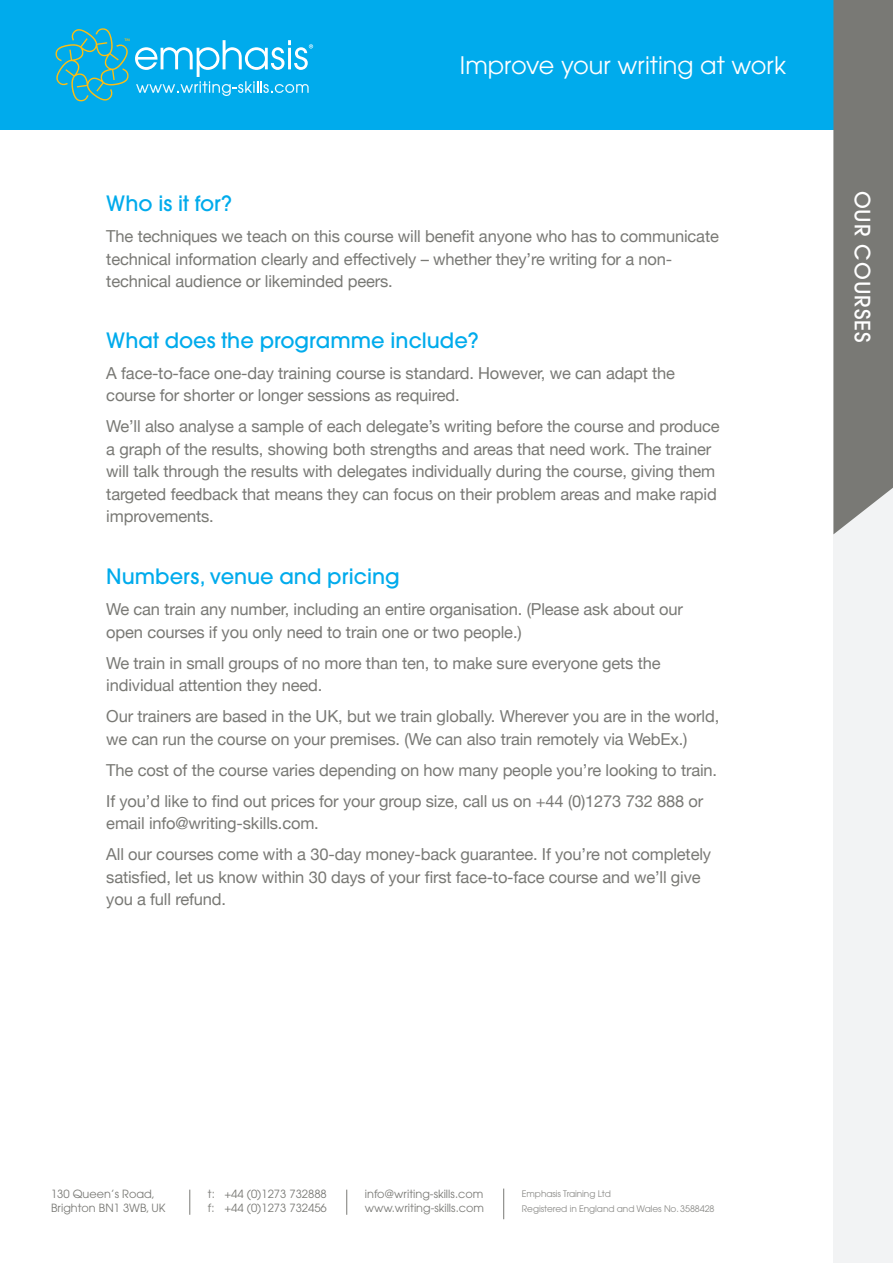
<style>
.page{position:relative;width:893px;height:1263px;background:#fff}
.page>*{position:absolute;margin:0;border:0;box-sizing:border-box;transform-origin:0 0}
.t1{font:24px "Avant Garde";color:#fff}
.t2{font:500 21px "Avant Garde";color:#00abec}
.t3{font:500 21px "Avant Garde";letter-spacing:.05em;color:#fff}
.t4{font:16.5px/22.5px "Helvetica Neue";letter-spacing:-.01em;color:#797975}
.t5{font:11.25px/13.5px "Avant Garde";color:#797975}
.t6{font:9px/15px "Avant Garde";letter-spacing:-.01em;color:#8b8b88}
</style>
<div class="page">
<div style="left:833px;top:0;width:60px;height:1263px;background:#f2f3f4"></div>
<div style="left:0;top:0;width:893px;height:130px;background:#00abec"></div>
<svg style="left:190px;top:1189px;width:1px;height:26px"></svg>
<svg style="left:346px;top:1189px;width:1px;height:26px"></svg>
<hr style="left:503px;top:1188px;width:1px;height:31px;background:#797975">
<svg style="left:833px;top:0;width:60px;height:534px;background:#7f817d"></svg>
<svg style="left:55px;top:28px;width:258px;height:74px"></svg>
<h1 class="t1" style="left:460px;top:51px;width:328px">Improve your writing at work</h1>
<p class="t2" style="left:106px;top:191px;width:127px">Who is it for?</p>
<p class="t4" style="left:106px;top:226px;width:614px">The techniques we teach on this course will benefit anyone who has to communicate technical information clearly and effectively – whether they’re writing for a non&shy;technical audience or likeminded peers.</p>
<p class="t2" style="left:106px;top:327px;width:374px">What does the programme include?</p>
<p class="t4" style="left:106px;top:363px;width:570px">A face-to-face one-day training course is standard. However, we can adapt the course for shorter or longer sessions as required.</p>
<p class="t4" style="left:106px;top:416px;width:615px">We’ll also analyse a sample of each delegate’s writing before the course and produce a graph of the results, showing both strengths and areas that need work. The trainer will talk through the results with delegates individually during the course, giving them targeted feedback that means they can focus on their problem areas and make rapid improvements.</p>
<p class="t2" style="left:106px;top:564px;width:295px">Numbers, venue and pricing</p>
<p class="t4" style="left:106px;top:599px;width:578px">We can train any number, including an entire organisation. (Please ask about our open courses if you only need to train one or two people.)</p>
<p class="t4" style="left:106px;top:653px;width:556px">We train in small groups of no more than ten, to make sure everyone gets the individual attention they need.</p>
<p class="t4" style="left:106px;top:706px;width:614px">Our trainers are based in the UK, but we train globally. Wherever you are in the world, we can run the course on your premises. (We can also train remotely via WebEx.)</p>
<p class="t4" style="left:106px;top:755px;width:612px;line-height:31px">The cost of the course varies depending on how many people you’re looking to train.<br>If you’d like to find out prices for your group size, call us on +44 (0)1273 732 888 or</p>
<p class="t4" style="left:106px;top:809px;width:606px;line-height:31px">email info@writing-skills.com.<br>All our courses come with a 30-day money-back guarantee. If you’re not completely</p>
<p class="t4" style="left:106px;top:867px;width:596px">satisfied, let us know within 30 days of your first face-to-face course and we’ll give you a full refund.</p>
<p class="t3" style="left:875px;top:191px;width:154px;rotate:90deg">OUR COURSES</p>
<p class="t5" style="left:51px;top:1187px;width:116px">130 Queen’s Road,<br>Brighton BN1 3WB, UK</p>
<p class="t5" style="left:208px;top:1187px;width:120px">t: +44 (0)1273 732888 f: +44 (0)1273 732456</p>
<p class="t5" style="left:365px;top:1187px;width:121px">info@writing-skills.com www.writing-skills.com</p>
<p class="t6" style="left:522px;top:1186px;width:194px">Emphasis Training Ltd<br>Registered in England and Wales No. 3588428</p>
</div>
